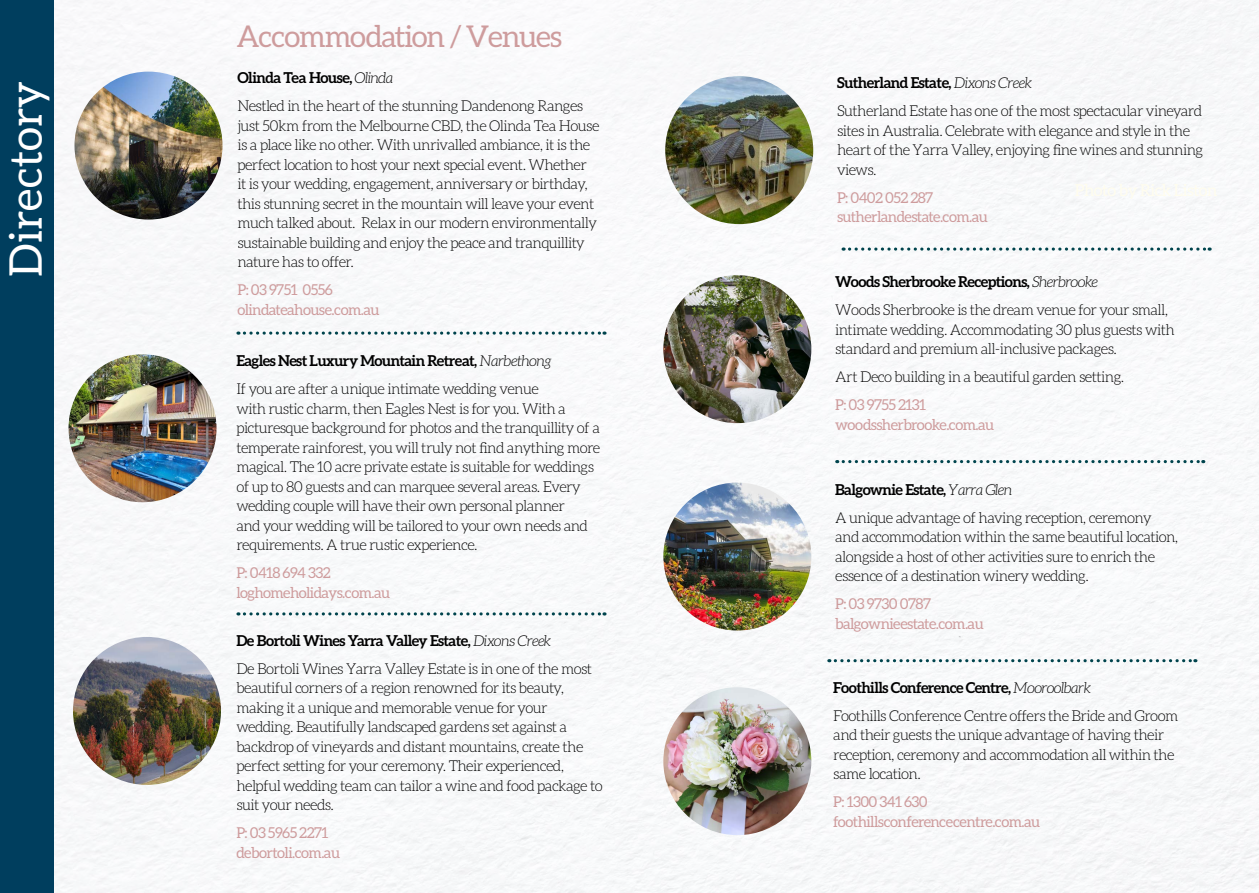
<style>
.page{position:relative;width:1259px;height:893px;background:#fff}
.page>*{position:absolute;margin:0;border:0;box-sizing:border-box;transform-origin:0 0}
.t1{font:45px "Aleo";color:#fff}
.t2{font:30px "Aleo";letter-spacing:-.04em;color:#ce9c9d}
.t3{font:300 15px/19.5px "Aleo";letter-spacing:-.04em;color:#000}
.t4{font:15px/19.5px "Aleo";letter-spacing:-.04em;color:#ce9c9d}
.s1{font-weight:700}
.s2{font-style:italic}
</style>
<div class="page">
<img style="left:53px;top:0;width:1206px;height:893px">
<div style="left:0;top:0;width:53px;height:893px;background:#003e5e"></div>
<svg style="left:238px;top:331px;width:367px;height:4px"></svg>
<img style="left:74px;top:72px;width:148px;height:148px;border-radius:74px">
<img style="left:69px;top:354px;width:147px;height:148px;border-radius:74px">
<img style="left:73px;top:637px;width:148px;height:148px;border-radius:74px">
<svg style="left:238px;top:612px;width:367px;height:3px"></svg>
<img style="left:665px;top:76px;width:148px;height:148px;border-radius:74px">
<svg style="left:843px;top:247px;width:367px;height:4px"></svg>
<img style="left:663px;top:275px;width:148px;height:148px;border-radius:74px">
<svg style="left:843px;top:460px;width:360px;height:3px"></svg>
<img style="left:663px;top:483px;width:148px;height:147px;border-radius:74px">
<svg style="left:829px;top:659px;width:367px;height:3px"></svg>
<img style="left:663px;top:687px;width:148px;height:148px;border-radius:74px">
<h2 class="t2" style="left:236px;top:20px;width:327px">Accommodation / Venues</h2>
<h1 class="t1" style="left:0;top:277px;width:197px;rotate:-90deg">Directory</h1>
<p class="t3" style="left:237px;top:64px;width:347px;line-height:28px"><span class="s1">Olinda Tea House,</span> <span class="s2">Olinda<br></span>Nestled in the heart of the stunning Dandenong Ranges</p>
<p class="t3" style="left:237px;top:116px;width:363px">just 50km from the Melbourne CBD, the Olinda Tea House is a place like no other. With unrivalled ambiance, it is the perfect location to host your next special event. Whether it is your wedding, engagement, anniversary or birthday, this stunning secret in the mountain will leave your event much talked about. Relax in our modern environmentally sustainable building and enjoy the peace and tranquillity nature has to offer.</p>
<p class="t4" style="left:237px;top:280px;width:144px">P: 03 9751 0556 olindateahouse.com.au</p>
<p class="t3" style="left:236px;top:347px;width:317px;line-height:28px"><span class="s1">Eagles Nest Luxury Mountain Retreat,</span> <span class="s2">Narbethong<br></span>If you are after a unique intimate wedding venue</p>
<p class="t3" style="left:236px;top:399px;width:365px">with rustic charm, then Eagles Nest is for you. With a picturesque background for photos and the tranquillity of a temperate rainforest, you will truly not find anything more magical. The 10 acre private estate is suitable for weddings of up to 80 guests and can marquee several areas. Every wedding couple will have their own personal planner<br>and your wedding will be tailored to your own needs and requirements. A true rustic experience.</p>
<p class="t4" style="left:236px;top:563px;width:155px">P: 0418 694 332 loghomeholidays.com.au</p>
<p class="t3" style="left:236px;top:626px;width:357px;line-height:28px"><span class="s1">De Bortoli Wines Yarra Valley Estate,</span> <span class="s2">Dixons Creek<br></span>De Bortoli Wines Yarra Valley Estate is in one of the most</p>
<p class="t3" style="left:236px;top:678px;width:368px">beautiful corners of a region renowned for its beauty, making it a unique and memorable venue for your wedding. Beautifully landscaped gardens set against a backdrop of vineyards and distant mountains, create the perfect setting for your ceremony. Their experienced, helpful wedding team can tailor a wine and food package to suit your needs.</p>
<p class="t4" style="left:236px;top:823px;width:105px">P: 03 5965 2271 debortoli.com.au</p>
<p class="t3" style="left:837px;top:69px;width:367px;line-height:28px"><span class="s1">Sutherland Estate,</span> <span class="s2">Dixons Creek<br></span>Sutherland Estate has one of the most spectacular vineyard</p>
<p class="t3" style="left:837px;top:121px;width:368px">sites in Australia. Celebrate with elegance and style in the heart of the Yarra Valley, enjoying fine wines and stunning views.</p>
<p class="t4" style="left:837px;top:187px;width:152px">P: 0402 052 287 sutherlandestate.com.au</p>
<p class="t3" style="left:835px;top:268px;width:334px;line-height:28px"><span class="s1">Woods Sherbrooke Receptions,</span> <span class="s2">Sherbrooke<br></span>Woods Sherbrooke is the dream venue for your small,</p>
<p class="t3" style="left:835px;top:320px;width:341px">intimate wedding. Accommodating 30 plus guests with standard and premium all-inclusive packages.</p>
<p class="t3" style="left:835px;top:367px;width:290px">Art Deco building in a beautiful garden setting.</p>
<p class="t4" style="left:835px;top:395px;width:161px">P: 03 9755 2131 woodssherbrooke.com.au</p>
<p class="t3" style="left:835px;top:475px;width:318px;line-height:28px"><span class="s1">Balgownie Estate,</span> <span class="s2">Yarra Glen<br></span>A unique advantage of having reception, ceremony</p>
<p class="t3" style="left:835px;top:527px;width:345px">and accommodation within the same beautiful location, alongside a host of other activities sure to enrich the essence of a destination winery wedding.</p>
<p class="t4" style="left:835px;top:594px;width:150px">P: 03 9730 0787 balgownieestate.com.au</p>
<p class="t3" style="left:833px;top:674px;width:347px;line-height:28px"><span class="s1">Foothills Conference Centre,</span> <span class="s2">Mooroolbark<br></span>Foothills Conference Centre offers the Bride and Groom</p>
<p class="t3" style="left:833px;top:725px;width:343px">and their guests the unique advantage of having their reception, ceremony and accommodation all within the same location.</p>
<p class="t4" style="left:833px;top:792px;width:209px">P: 1300 341 630 foothillsconferencecentre.com.au</p>
</div>
